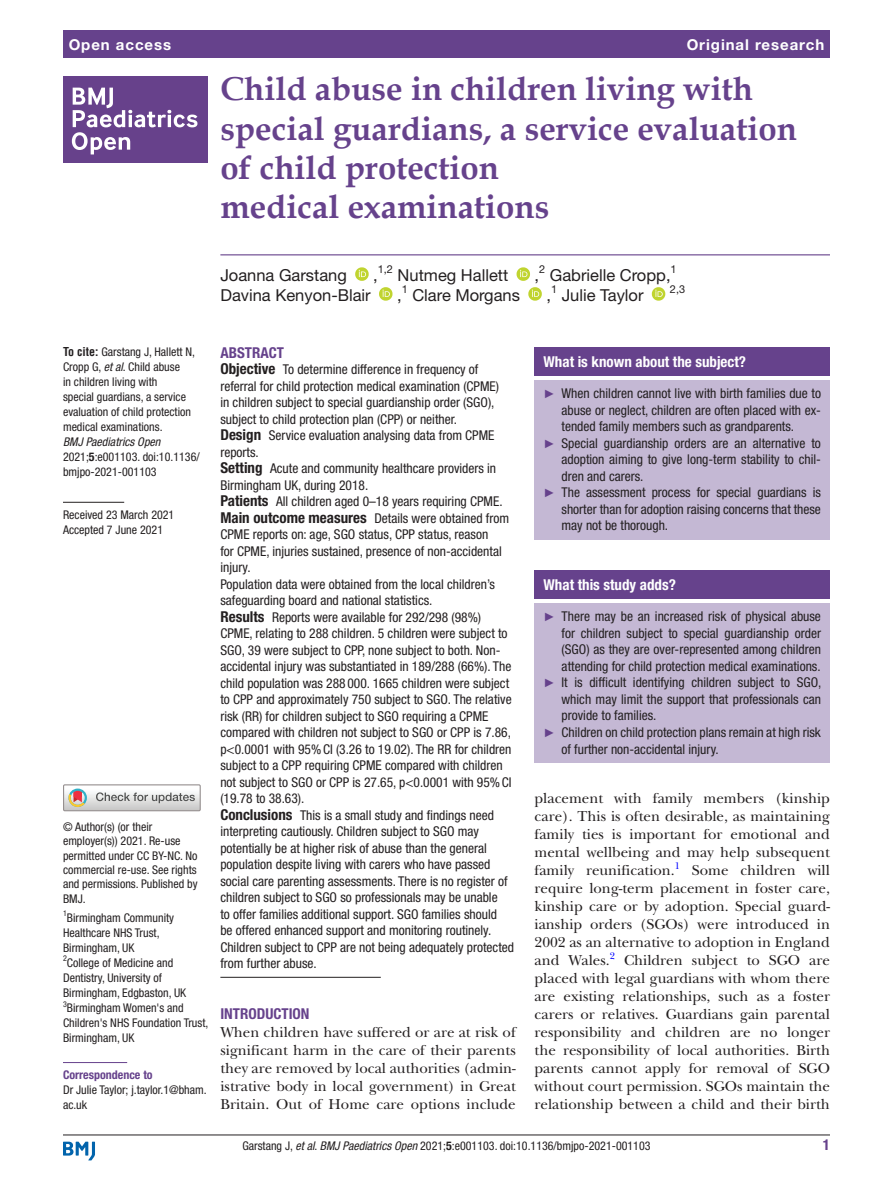
<style>
.page{position:relative;width:893px;height:1191px;background:#fff}
.page>*{position:absolute;margin:0;border:0;box-sizing:border-box;transform-origin:0 0}
.t1{font:700 33px/39px "Book Antiqua";color:#66428c}
.t2{font:16.5px "Helvetica Neue LT Std";color:#231f20}
.t3{font:15px/18px "New Baskerville";color:#231f20;text-align:justify}
.t4{font:700 condensed 15px "Helvetica Neue LT Std";color:#fff}
.t5{font:700 15px "Helvetica Neue LT Std";letter-spacing:.065em;color:#fff}
.t6{font:700 condensed 15px "Helvetica Neue LT Std";color:#66428c}
.t7{font:condensed 13.5px/16.5px "Helvetica Neue LT Std";color:#231f20}
.t8{font:condensed 12px/15px "Helvetica Neue LT Std";color:#231f20}
.t9{font:700 condensed 12px "Helvetica Neue LT Std";color:#66428c}
.t10{font:10.95px "Helvetica Neue LT Std";color:#231f20}
.t11{font:9.9px "New Baskerville";color:#00f}
.t12{font:condensed 7.95px "Helvetica Neue LT Std";color:#231f20}
.s1{font-family:"Helvetica LT Std";font-weight:700}
.s2{font-style:italic}
.s3{font-weight:700}
.s4{font-weight:700;font-size:15px}
.s5{font-family:"Arial";font-stretch:normal;font-size:12px;color:#66428c}
</style>
<div class="page">
<hr style="left:63px;top:1134px;width:767px;height:1px;background:#231f20">
<svg style="left:63px;top:1141px;width:32px;height:19px"></svg>
<div style="left:63px;top:31px;width:767px;height:27px;background:#66428c"></div>
<hr style="left:220px;top:254px;width:610px;height:1px;background:#66428c">
<svg style="left:355px;top:267px;width:14px;height:14px"></svg>
<svg style="left:517px;top:267px;width:13px;height:14px"></svg>
<svg style="left:379px;top:287px;width:13px;height:14px"></svg>
<svg style="left:528px;top:287px;width:14px;height:14px"></svg>
<svg style="left:652px;top:287px;width:13px;height:14px"></svg>
<hr style="left:63px;top:502px;width:61px;height:1px;background:#231f20">
<hr style="left:63px;top:1062px;width:64px;height:1px;background:#66428c">
<div style="left:63px;top:784px;width:138px;height:27px;border:1px solid #969090"></div>
<svg style="left:64px;top:785px;width:136px;height:25px"></svg>
<div style="left:63px;top:76px;width:144px;height:87px;background:#67418b"></div>
<svg style="left:72px;top:88px;width:125px;height:66px"></svg>
<hr style="left:220px;top:977px;width:161px;height:1px;background:#231f20">
<div style="left:535px;top:347px;width:295px;height:29px;background:#66428c"></div>
<div style="left:535px;top:380px;width:295px;height:159px;background:#c4b8d4"></div>
<div style="left:535px;top:570px;width:295px;height:28px;background:#66428c"></div>
<div style="left:535px;top:603px;width:295px;height:159px;background:#c4b8d4"></div>
<p class="t5" style="left:69px;top:35px;width:104px">Open access</p>
<p class="t5" style="left:687px;top:35px;width:139px">Original research</p>
<h1 class="t1" style="left:220px;top:70px;width:578px">Child abuse in children living with special guardians, a service evaluation of child protection<br>medical examinations</h1>
<p class="t10" style="left:378px;top:263px;width:17px">1,2</p>
<p class="t2" style="left:398px;top:265px;width:112px">Nutmeg Hallett</p>
<p class="t2" style="left:535px;top:265px;width:6px">,</p>
<p class="t10" style="left:539px;top:263px;width:8px">2</p>
<p class="t2" style="left:550px;top:265px;width:122px">Gabrielle Cropp,</p>
<p class="t10" style="left:671px;top:263px;width:8px">1</p>
<p class="t2" style="left:220px;top:265px;width:128px">Joanna Garstang</p>
<p class="t2" style="left:373px;top:265px;width:6px">,</p>
<p class="t10" style="left:402px;top:283px;width:8px">1</p>
<p class="t2" style="left:412px;top:285px;width:109px">Clare Morgans</p>
<p class="t2" style="left:546px;top:285px;width:6px">,</p>
<p class="t10" style="left:551px;top:283px;width:8px">1</p>
<p class="t2" style="left:562px;top:285px;width:83px">Julie Taylor</p>
<p class="t10" style="left:670px;top:283px;width:17px">2,3</p>
<p class="t2" style="left:220px;top:285px;width:152px">Davina Kenyon-Blair</p>
<p class="t2" style="left:397px;top:285px;width:6px">,</p>
<p class="t8" style="left:63px;top:344px;width:134px"><span class="s1">To cite:</span> Garstang J, Hallett N,<br>Cropp G, <span class="s2">et al</span>. Child abuse<br>in children living with<br>special guardians, a service evaluation of child protection medical examinations.</p>
<p class="t8" style="left:63px;top:434px;width:138px"><span class="s2">BMJ Paediatrics Open<br></span>2021;<span class="s3">5</span>:e001103. doi:10.1136/ bmjpo-2021-001103</p>
<p class="t8" style="left:63px;top:507px;width:113px">Received 23 March 2021<br>Accepted 7 June 2021</p>
<p class="t8" style="left:63px;top:819px;width:136px;line-height:14.4px">© Author(s) (or their employer(s)) 2021. Re-use permitted under CC BY-NC. No commercial re-use. See rights and permissions. Published by<br>BMJ.</p>
<p class="t12" style="left:63px;top:909px;width:5px">1</p>
<p class="t8" style="left:63px;top:910px;width:113px;text-indent:4px">Birmingham Community<br>Healthcare NHS Trust,<br>Birmingham, UK</p>
<p class="t12" style="left:63px;top:954px;width:5px">2</p>
<p class="t8" style="left:63px;top:955px;width:147px;text-indent:4px">College of Medicine and<br>Dentistry, University of<br>Birmingham, Edgbaston, UK<br><sup>3</sup>Birmingham Women's and<br>Children's NHS Foundation Trust,<br>Birmingham, UK</p>
<p class="t9" style="left:63px;top:1068px;width:91px">Correspondence to</p>
<p class="t8" style="left:63px;top:1082px;width:145px">Dr Julie Taylor; j.taylor.1@bham. ac.uk</p>
<p class="t6" style="left:220px;top:343px;width:65px">ABSTRACT</p>
<p class="t7" style="left:220px;top:361px;width:295px"><span class="s4">Objective</span> To determine difference in frequency of referral for child protection medical examination (CPME)<br>in children subject to special guardianship order (SGO), subject to child protection plan (CPP) or neither.<br><span class="s4">Design</span> Service evaluation analysing data from CPME reports.<br><span class="s4">Setting</span> Acute and community healthcare providers in Birmingham UK, during 2018.<br><span class="s4">Patients</span> All children aged 0–18 years requiring CPME.<br><span class="s4">Main outcome measures</span> Details were obtained from CPME reports on: age, SGO status, CPP status, reason<br>for CPME, injuries sustained, presence of non-accidental injury.<br>Population data were obtained from the local children’s safeguarding board and national statistics.<br><span class="s4">Results</span> Reports were available for 292/298 (98%)<br>CPME, relating to 288 children. 5 children were subject to SGO, 39 were subject to CPP, none subject to both. Non&shy;accidental injury was substantiated in 189/288 (66%). The child population was 288 000. 1665 children were subject to CPP and approximately 750 subject to SGO. The relative risk (RR) for children subject to SGO requiring a CPME compared with children not subject to SGO or CPP is 7.86, p&lt;0.0001 with 95%CI (3.26 to 19.02). The RR for children subject to a CPP requiring CPME compared with children not subject to SGO or CPP is 27.65, p&lt;0.0001 with 95%CI (19.78 to 38.63).<br><span class="s4">Conclusions</span> This is a small study and findings need interpreting cautiously. Children subject to SGO may potentially be at higher risk of abuse than the general population despite living with carers who have passed social care parenting assessments. There is no register of children subject to SGO so professionals may be unable<br>to offer families additional support. SGO families should<br>be offered enhanced support and monitoring routinely.<br>Children subject to CPP are not being adequately protected from further abuse.</p>
<p class="t6" style="left:220px;top:1005px;width:91px">INTRODUCTION</p>
<p class="t3" style="left:220px;top:1023px;width:297px">When children have suffered or are at risk of significant harm in the care of their parents they are removed by local authorities (admin&shy;istrative body in local government) in Great Britain. Out of Home care options include</p>
<p class="t4" style="left:544px;top:352px;width:204px">What is known about the subject?</p>
<p class="t7" style="left:544px;top:385px;width:279px"><span class="s5">►</span> When children cannot live with birth families due to</p>
<p class="t7" style="left:562px;top:402px;width:261px">abuse or neglect, children are often placed with ex-</p>
<p class="t7" style="left:562px;top:418px;width:234px">tended family members such as grandparents.</p>
<p class="t7" style="left:544px;top:435px;width:279px"><span class="s5">►</span> Special guardianship orders are an alternative to</p>
<p class="t7" style="left:562px;top:451px;width:261px">adoption aiming to give long-term stability to chil-</p>
<p class="t7" style="left:562px;top:468px;width:83px">dren and carers.</p>
<p class="t7" style="left:544px;top:484px;width:279px"><span class="s5">►</span> The assessment process for special guardians is</p>
<p class="t7" style="left:562px;top:501px;width:261px">shorter than for adoption raising concerns that these</p>
<p class="t7" style="left:562px;top:517px;width:108px">may not be thorough.</p>
<p class="t4" style="left:544px;top:575px;width:134px">What this study adds?</p>
<p class="t7" style="left:544px;top:608px;width:279px"><span class="s5">►</span> There may be an increased risk of physical abuse</p>
<p class="t7" style="left:562px;top:625px;width:261px">for children subject to special guardianship order</p>
<p class="t7" style="left:562px;top:641px;width:261px">(SGO) as they are over-represented among children</p>
<p class="t7" style="left:562px;top:658px;width:261px">attending for child protection medical examinations.</p>
<p class="t7" style="left:544px;top:674px;width:279px"><span class="s5">►</span> It is difficult identifying children subject to SGO,</p>
<p class="t7" style="left:562px;top:691px;width:261px">which may limit the support that professionals can</p>
<p class="t7" style="left:562px;top:707px;width:96px">provide to families.</p>
<p class="t7" style="left:544px;top:724px;width:279px"><span class="s5">►</span> Children on child protection plans remain at high risk</p>
<p class="t7" style="left:562px;top:740px;width:159px">of further non-accidental injury.</p>
<p class="t3" style="left:535px;top:789px;width:297px">placement with family members (kinship care). This is often desirable, as maintaining family ties is important for emotional and mental wellbeing and may help subsequent family reunification.</p>
<p class="t11" style="left:675px;top:859px;width:7px">1</p>
<p class="t3" style="left:535px;top:861px;width:297px;text-indent:157px">Some children will require long-term placement in foster care, kinship care or by adoption. Special guard&shy;ianship orders (SGOs) were introduced in 2002 as an alternative to adoption in England and Wales.</p>
<p class="t11" style="left:610px;top:949px;width:7px">2</p>
<p class="t3" style="left:535px;top:951px;width:297px;text-indent:89px">Children subject to SGO are placed with legal guardians with whom there are existing relationships, such as a foster carers or relatives. Guardians gain parental responsibility and children are no longer the responsibility of local authorities. Birth parents cannot apply for removal of SGO without court permission. SGOs maintain the relationship between a child and their birth</p>
<p class="t8" style="left:242px;top:1137px;width:410px">Garstang J, <span class="s2">et al</span>. <span class="s2">BMJ Paediatrics Open</span> 2021;<span class="s3">5</span>:e001103. doi:10.1136/bmjpo-2021-001103</p>
<p class="t6" style="left:823px;top:1135px;width:9px">1</p>
</div>
